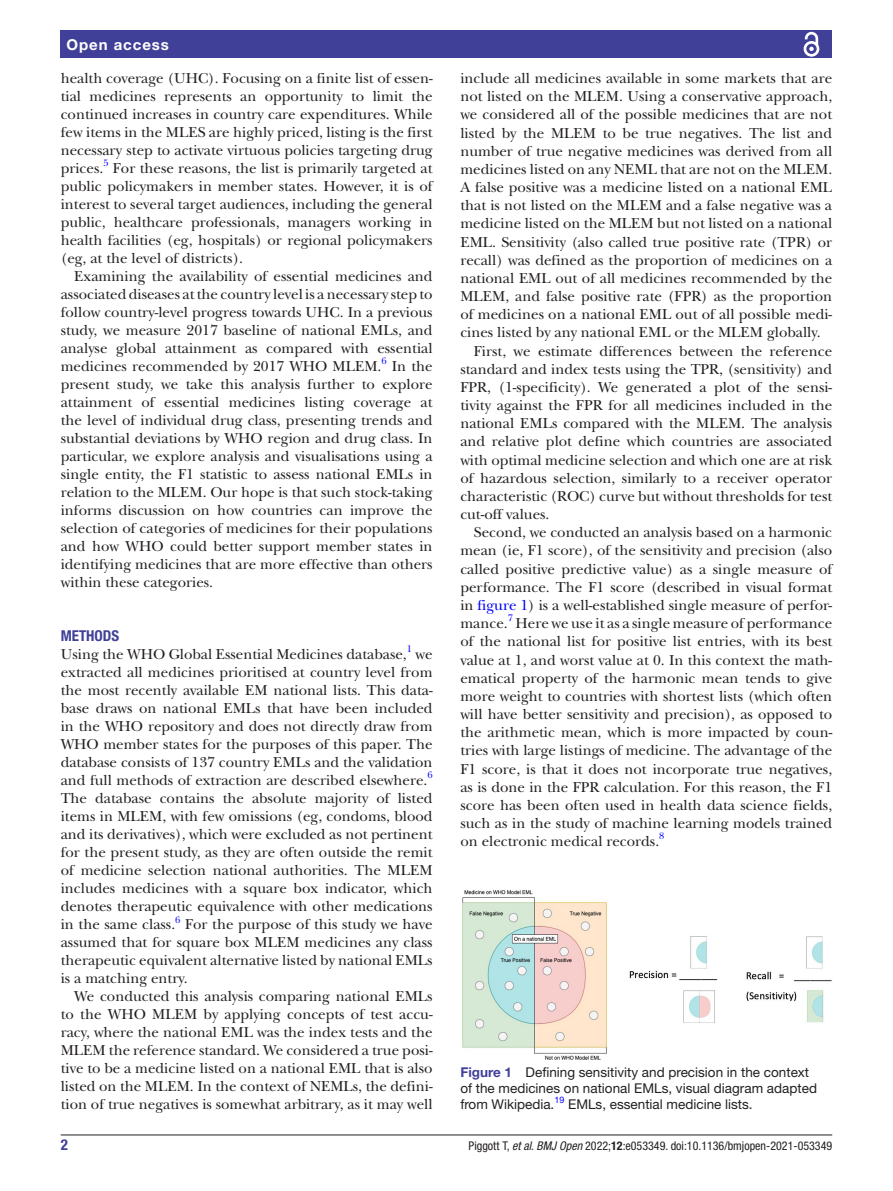
<style>
.page{position:relative;width:893px;height:1191px;background:#fff}
.page>*{position:absolute;margin:0;border:0;box-sizing:border-box;transform-origin:0 0}
.t1{font:15px/18px "New Baskerville";color:#231f20;text-align:justify}
.t2{font:700 15px "Helvetica Neue LT Std";letter-spacing:.065em;color:#fff}
.t3{font:700 condensed 15px "Helvetica Neue LT Std";color:#414099}
.t4{font:13.5px/16.2px "Helvetica Neue LT Std";color:#231f20}
.t5{font:condensed 12px "Helvetica Neue LT Std";color:#231f20}
.t6{font:9.9px "New Baskerville";color:#00f}
.s1{color:#00f}
.s2{font-weight:700;color:#414099}
.s3{font-style:italic}
.s4{font-weight:700}
</style>
<div class="page">
<hr style="left:61px;top:1134px;width:771px;height:1px;background:#231f20">
<div style="left:61px;top:31px;width:771px;height:27px;background:#414099"></div>
<svg style="left:803px;top:31px;width:17px;height:26px"></svg>
<img style="left:462px;top:890px;width:370px;height:169px">
<p class="t2" style="left:66px;top:35px;width:104px">Open access</p>
<p class="t1" style="left:61px;top:69px;width:373px">health coverage (UHC). Focusing on a finite list of essen&shy;tial medicines represents an opportunity to limit the continued increases in country care expenditures. While few items in the MLES are highly priced, listing is the first necessary step to activate virtuous policies targeting drug prices.</p>
<p class="t6" style="left:103px;top:157px;width:7px">5</p>
<p class="t1" style="left:61px;top:159px;width:373px;text-indent:52px">For these reasons, the list is primarily targeted at public policymakers in member states. However, it is of interest to several target audiences, including the general public, healthcare professionals, managers working in health facilities (eg, hospitals) or regional policymakers (eg, at the level of districts).</p>
<p class="t1" style="left:61px;top:267px;width:373px;text-indent:14px">Examining the availability of essential medicines and associated diseases at the country level is a necessary step to follow country-level progress towards UHC. In a previous study, we measure 2017 baseline of national EMLs, and analyse global attainment as compared with essential medicines recommended by 2017 WHO MLEM.</p>
<p class="t6" style="left:381px;top:355px;width:7px">6</p>
<p class="t1" style="left:61px;top:357px;width:373px;text-indent:331px">In the present study, we take this analysis further to explore attainment of essential medicines listing coverage at the level of individual drug class, presenting trends and substantial deviations by WHO region and drug class. In particular, we explore analysis and visualisations using a single entity, the F1 statistic to assess national EMLs in relation to the MLEM. Our hope is that such stock-taking informs discussion on how countries can improve the selection of categories of medicines for their populations and how WHO could better support member states in identifying medicines that are more effective than others within these categories.</p>
<p class="t3" style="left:61px;top:627px;width:60px">METHODS</p>
<p class="t1" style="left:61px;top:645px;width:373px">Using the WHO Global Essential Medicines database,<sup>1</sup> we extracted all medicines prioritised at country level from the most recently available EM national lists. This data&shy;base draws on national EMLs that have been included in the WHO repository and does not directly draw from WHO member states for the purposes of this paper. The database consists of 137 country EMLs and the validation and full methods of extraction are described elsewhere.</p>
<p class="t6" style="left:427px;top:769px;width:7px">6</p>
<p class="t1" style="left:61px;top:789px;width:373px">The database contains the absolute majority of listed items in MLEM, with few omissions (eg, condoms, blood and its derivatives), which were excluded as not pertinent for the present study, as they are often outside the remit of medicine selection national authorities. The MLEM includes medicines with a square box indicator, which denotes therapeutic equivalence with other medications in the same class.<sup>6</sup> For the purpose of this study we have assumed that for square box MLEM medicines any class therapeutic equivalent alternative listed by national EMLs is a matching entry.</p>
<p class="t1" style="left:61px;top:987px;width:373px;text-indent:14px">We conducted this analysis comparing national EMLs to the WHO MLEM by applying concepts of test accu&shy;racy, where the national EML was the index tests and the MLEM the reference standard. We considered a true posi&shy;tive to be a medicine listed on a national EML that is also listed on the MLEM. In the context of NEMLs, the defini&shy;tion of true negatives is somewhat arbitrary, as it may well</p>
<p class="t1" style="left:460px;top:69px;width:373px">include all medicines available in some markets that are</p>
<p class="t1" style="left:460px;top:87px;width:373px">not listed on the MLEM. Using a conservative approach,</p>
<p class="t1" style="left:460px;top:106px;width:373px">we considered all of the possible medicines that are not</p>
<p class="t1" style="left:460px;top:124px;width:373px">listed by the MLEM to be true negatives. The list and</p>
<p class="t1" style="left:460px;top:142px;width:373px">number of true negative medicines was derived from all</p>
<p class="t1" style="left:460px;top:160px;width:373px">medicines listed on any NEML that are not on the MLEM.</p>
<p class="t1" style="left:460px;top:178px;width:373px">A false positive was a medicine listed on a national EML</p>
<p class="t1" style="left:460px;top:196px;width:373px">that is not listed on the MLEM and a false negative was a</p>
<p class="t1" style="left:460px;top:215px;width:373px">medicine listed on the MLEM but not listed on a national</p>
<p class="t1" style="left:460px;top:233px;width:373px">EML. Sensitivity (also called true positive rate (TPR) or</p>
<p class="t1" style="left:460px;top:251px;width:373px">recall) was defined as the proportion of medicines on a</p>
<p class="t1" style="left:460px;top:269px;width:373px">national EML out of all medicines recommended by the</p>
<p class="t1" style="left:460px;top:287px;width:373px">MLEM, and false positive rate (FPR) as the proportion</p>
<p class="t1" style="left:460px;top:305px;width:373px">of medicines on a national EML out of all possible medi-</p>
<p class="t1" style="left:460px;top:324px;width:362px">cines listed by any national EML or the MLEM globally.</p>
<p class="t1" style="left:474px;top:342px;width:360px">First, we estimate differences between the reference</p>
<p class="t1" style="left:460px;top:360px;width:373px">standard and index tests using the TPR, (sensitivity) and</p>
<p class="t1" style="left:460px;top:378px;width:373px">FPR, (1-specificity). We generated a plot of the sensi-</p>
<p class="t1" style="left:460px;top:396px;width:373px">tivity against the FPR for all medicines included in the</p>
<p class="t1" style="left:460px;top:414px;width:373px">national EMLs compared with the MLEM. The analysis</p>
<p class="t1" style="left:460px;top:433px;width:373px">and relative plot define which countries are associated</p>
<p class="t1" style="left:460px;top:451px;width:373px">with optimal medicine selection and which one are at risk</p>
<p class="t1" style="left:460px;top:469px;width:373px">of hazardous selection, similarly to a receiver operator</p>
<p class="t1" style="left:460px;top:487px;width:373px">characteristic (ROC) curve but without thresholds for test</p>
<p class="t1" style="left:460px;top:505px;width:91px">cut-off values.</p>
<p class="t1" style="left:474px;top:523px;width:360px">Second, we conducted an analysis based on a harmonic</p>
<p class="t1" style="left:460px;top:542px;width:373px">mean (ie, F1 score), of the sensitivity and precision (also</p>
<p class="t1" style="left:460px;top:560px;width:373px">called positive predictive value) as a single measure of</p>
<p class="t1" style="left:460px;top:578px;width:373px">performance. The F1 score (described in visual format</p>
<p class="t1" style="left:460px;top:596px;width:373px">in <span class="s1">figure 1</span>) is a well-established single measure of perfor-</p>
<p class="t1" style="left:460px;top:614px;width:373px">mance.<sup>7</sup> Here we use it as a single measure of performance</p>
<p class="t1" style="left:460px;top:632px;width:373px">of the national list for positive list entries, with its best</p>
<p class="t1" style="left:460px;top:651px;width:373px">value at 1, and worst value at 0. In this context the math-</p>
<p class="t1" style="left:460px;top:669px;width:373px">ematical property of the harmonic mean tends to give</p>
<p class="t1" style="left:460px;top:687px;width:373px">more weight to countries with shortest lists (which often</p>
<p class="t1" style="left:460px;top:705px;width:373px">will have better sensitivity and precision), as opposed to</p>
<p class="t1" style="left:460px;top:723px;width:373px">the arithmetic mean, which is more impacted by coun-</p>
<p class="t1" style="left:460px;top:741px;width:373px">tries with large listings of medicine. The advantage of the</p>
<p class="t1" style="left:460px;top:759px;width:373px">F1 score, is that it does not incorporate true negatives,</p>
<p class="t1" style="left:460px;top:778px;width:373px">as is done in the FPR calculation. For this reason, the F1</p>
<p class="t1" style="left:460px;top:796px;width:373px">score has been often used in health data science fields,</p>
<p class="t1" style="left:460px;top:814px;width:373px">such as in the study of machine learning models trained</p>
<p class="t1" style="left:460px;top:832px;width:200px">on electronic medical records.</p>
<p class="t6" style="left:659px;top:830px;width:7px">8</p>
<p class="t4" style="left:460px;top:1063px;width:358px"><span class="s2">Figure 1</span> Defining sensitivity and precision in the context of the medicines on national EMLs, visual diagram adapted from Wikipedia.<sup>19</sup> EMLs, essential medicine lists.</p>
<p class="t3" style="left:61px;top:1135px;width:9px">2</p>
<p class="t5" style="left:469px;top:1138px;width:365px">Piggott T, <span class="s3">et al</span>. <span class="s3">BMJ Open</span> 2022;<span class="s4">12</span>:e053349. doi:10.1136/bmjopen-2021-053349</p>
</div>
